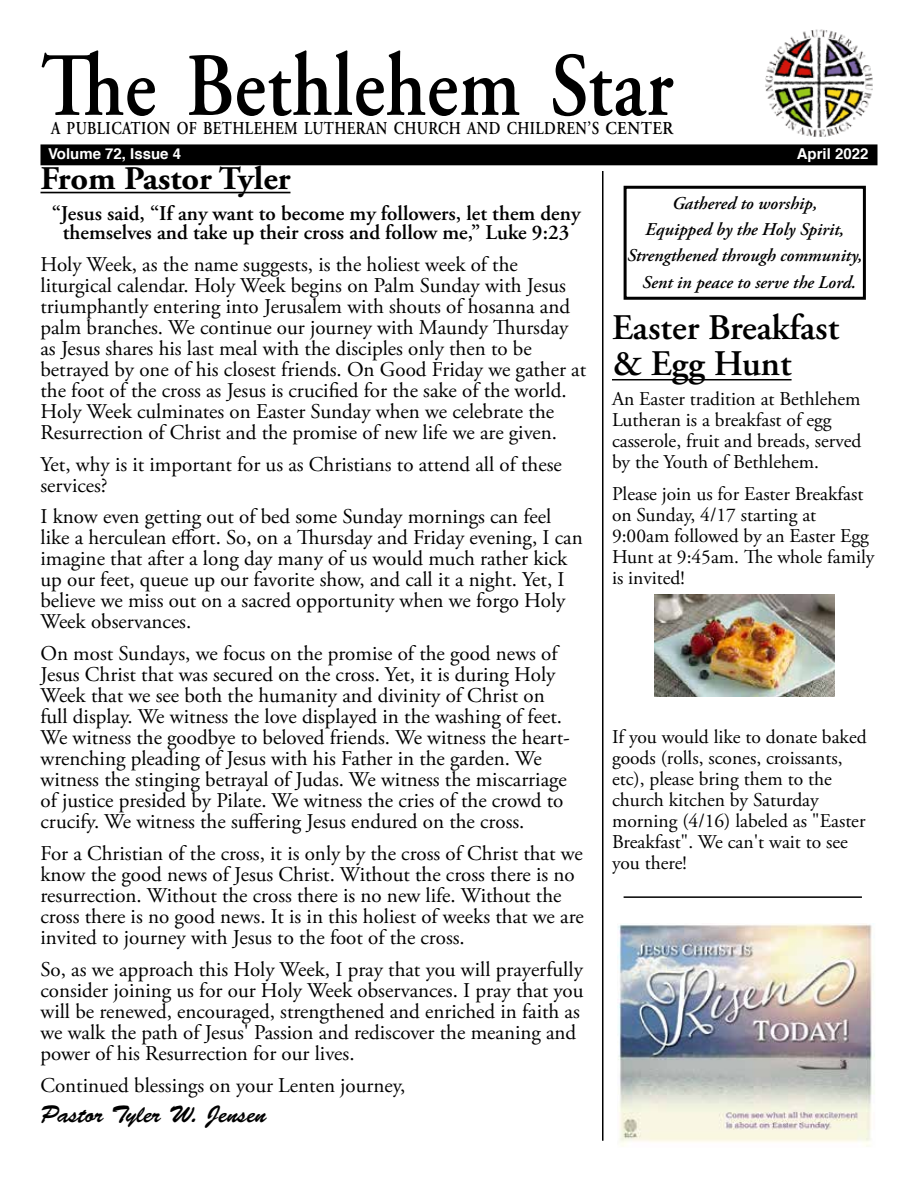
<style>
.page{position:relative;width:918px;height:1188px;background:#fff}
.page>*{position:absolute;margin:0;border:0;box-sizing:border-box;transform-origin:0 0}
.t1{font:600 90px "Adobe Garamond Pro";letter-spacing:.01em;color:#000;scale:.85 1}
.t2{font:600 36px/36px "Adobe Garamond Pro";color:#000}
.t3{font:700 33px "Adobe Garamond Pro";color:#000;scale:1.04 1}
.t4{font:24px "Brush Script Std";color:#000}
.t5{font:21px/21px "Adobe Garamond Pro";color:#000}
.t6{font:600 21px/19.5px "Adobe Garamond Pro";color:#000;text-align:center}
.t7{font:19.5px/21px "Adobe Garamond Pro";color:#000}
.t8{font:600 18.15px "Adobe Garamond Pro";letter-spacing:.03em;color:#000;scale:.82 1}
.t9{font:italic 600 18px/26.4px "Adobe Garamond Pro";color:#000;text-align:center}
.t10{font:700 15px "Helvetica";color:#fff}
</style>
<div class="page">
<div style="left:41px;top:145px;width:836px;height:20px;background:#000"></div>
<div style="left:40px;top:144px;width:838px;height:21px;border:2px solid #000"></div>
<img style="left:765px;top:29px;width:108px;height:108px">
<hr style="left:40px;top:192px;width:250px;height:1px;background:#000">
<div style="left:624px;top:186px;width:242px;height:114px;border:3px solid #000"></div>
<hr style="left:602px;top:171px;width:2px;height:970px;background:#000">
<hr style="left:624px;top:896px;width:238px;height:2px;background:#000">
<img style="left:617px;top:923px;width:258px;height:224px">
<hr style="left:612px;top:379px;width:180px;height:1px;background:#000">
<img style="left:655px;top:594px;width:179px;height:103px">
<h1 class="t1" style="left:40px;top:34px;width:746px">The Bethlehem Star</h1>
<p class="t8" style="left:51px;top:118px;width:760px">A PUBLICATION OF BETHLEHEM LUTHERAN CHURCH AND CHILDREN’S CENTER</p>
<p class="t10" style="left:48px;top:141px;width:135px">Volume 72, Issue 4</p>
<p class="t10" style="left:797px;top:141px;width:73px">April 2022</p>
<h3 class="t3" style="left:40px;top:160px;width:242px">From Pastor Tyler</h3>
<p class="t6" style="left:52px;top:203px;width:530px">“Jesus said, “If any want to become my followers, let them deny themselves and take up their cross and follow me,” Luke 9:23</p>
<p class="t5" style="left:40px;top:254px;width:547px">Holy Week, as the name suggests, is the holiest week of the liturgical calendar. Holy Week begins on Palm Sunday with Jesus triumphantly entering into Jerusalem with shouts of hosanna and palm branches. We continue our journey with Maundy Thursday as Jesus shares his last meal with the disciples only then to be betrayed by one of his closest friends. On Good Friday we gather at the foot of the cross as Jesus is crucified for the sake of the world.<br>Holy Week culminates on Easter Sunday when we celebrate the Resurrection of Christ and the promise of new life we are given.</p>
<p class="t5" style="left:40px;top:454px;width:523px">Yet, why is it important for us as Christians to attend all of these services?</p>
<p class="t5" style="left:40px;top:507px;width:544px">I know even getting out of bed some Sunday mornings can feel like a herculean effort. So, on a Thursday and Friday evening, I can imagine that after a long day many of us would much rather kick up our feet, queue up our favorite show, and call it a night. Yet, I believe we miss out on a sacred opportunity when we forgo Holy Week observances.</p>
<p class="t5" style="left:40px;top:644px;width:531px">On most Sundays, we focus on the promise of the good news of Jesus Christ that was secured on the cross. Yet, it is during Holy Week that we see both the humanity and divinity of Christ on full display. We witness the love displayed in the washing of feet.<br>We witness the goodbye to beloved friends. We witness the heart&shy;wrenching pleading of Jesus with his Father in the garden. We witness the stinging betrayal of Judas. We witness the miscarriage of justice presided by Pilate. We witness the cries of the crowd to crucify. We witness the suffering Jesus endured on the cross.</p>
<p class="t5" style="left:40px;top:844px;width:545px">For a Christian of the cross, it is only by the cross of Christ that we know the good news of Jesus Christ. Without the cross there is no resurrection. Without the cross there is no new life. Without the cross there is no good news. It is in this holiest of weeks that we are invited to journey with Jesus to the foot of the cross.</p>
<p class="t5" style="left:40px;top:959px;width:545px">So, as we approach this Holy Week, I pray that you will prayerfully consider joining us for our Holy Week observances. I pray that you will be renewed, encouraged, strengthened and enriched in faith as we walk the path of Jesus' Passion and rediscover the meaning and power of his Resurrection for our lives.</p>
<p class="t5" style="left:40px;top:1075px;width:367px">Continued blessings on your Lenten journey,</p>
<p class="t4" style="left:40px;top:1101px;width:228px">Pastor Tyler W. Jensen</p>
<p class="t9" style="left:627px;top:190px;width:237px">Gathered to worship,<br>Equipped by the Holy Spirit,<br>Strengthened through community,<br>Sent in peace to serve the Lord.</p>
<h2 class="t2" style="left:612px;top:310px;width:229px">Easter Breakfast &amp; Egg Hunt</h2>
<p class="t7" style="left:612px;top:389px;width:251px">An Easter tradition at Bethlehem<br>Lutheran is a breakfast of egg casserole, fruit and breads, served by the Youth of Bethlehem.</p>
<p class="t7" style="left:612px;top:484px;width:264px">Please join us for Easter Breakfast on Sunday, 4/17 starting at<br>9:00am followed by an Easter Egg<br>Hunt at 9:45am. The whole family is invited!</p>
<p class="t7" style="left:612px;top:727px;width:256px">If you would like to donate baked goods (rolls, scones, croissants, etc), please bring them to the church kitchen by Saturday morning (4/16) labeled as "Easter<br>Breakfast". We can't wait to see you there!</p>
</div>
